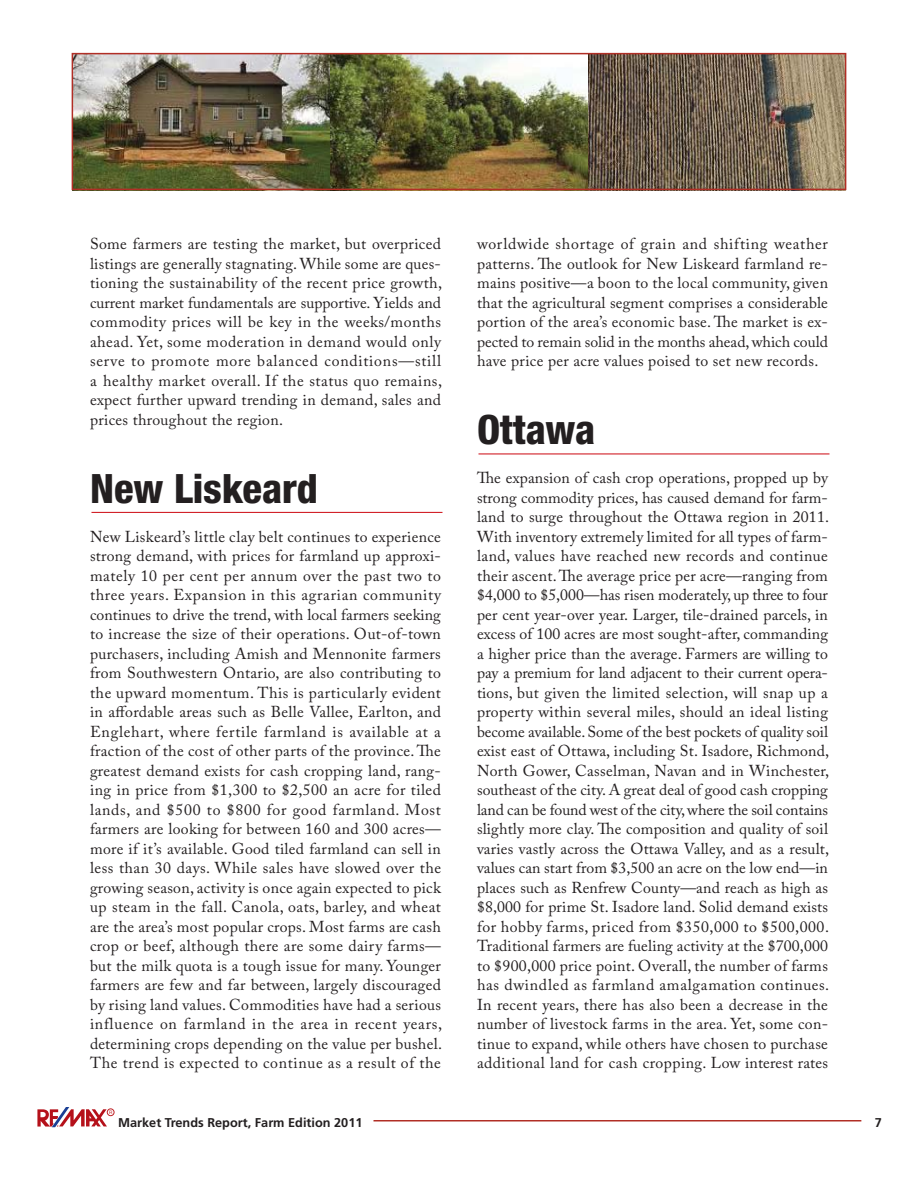
<style>
.page{position:relative;width:918px;height:1188px;background:#fff}
.page>*{position:absolute;margin:0;border:0;box-sizing:border-box;transform-origin:0 0}
.t1{font:800 condensed 40.5px "Helvetica Neue LT Std";color:#231f20}
.t2{font:15.75px/19.5px "Adobe Caslon Pro";letter-spacing:.02em;color:#231f20;text-align:justify}
.t3{font:700 12.75px "Frutiger LT Std";color:#231f20}
.t4{font:4.8px "Helvetica Neue LT Std";color:#be2025}
</style>
<div class="page">
<svg style="left:37px;top:1107px;width:70px;height:20px"></svg>
<div style="left:107px;top:1109px;width:7px;height:7px;border:1px solid #be2025;border-radius:50%"></div>
<hr style="left:374px;top:1120px;width:487px;height:2px;background:#b12e25">
<hr style="left:91px;top:512px;width:351px;height:1px;background:#d2232a">
<img style="left:588px;top:56px;width:255px;height:131px">
<img style="left:75px;top:56px;width:255px;height:131px">
<img style="left:330px;top:56px;width:258px;height:131px">
<hr style="left:478px;top:453px;width:351px;height:1px;background:#d2232a">
<div style="left:72px;top:53px;width:774px;height:137px;border:2px solid #b12e25"></div>
<p class="t2" style="left:90px;top:235px;width:354px">Some farmers are testing the market, but overpriced listings are generally stagnating. While some are ques&shy;tioning the sustainability of the recent price growth, current market fundamentals are supportive. Yields and commodity prices will be key in the weeks/months ahead. Yet, some moderation in demand would only serve to promote more balanced conditions—still a healthy market overall. If the status quo remains, expect further upward trending in demand, sales and prices throughout the region.</p>
<h1 class="t1" style="left:90px;top:474px;width:229px">New Liskeard</h1>
<p class="t2" style="left:90px;top:528px;width:354px">New Liskeard’s little clay belt continues to experience strong demand, with prices for farmland up approxi&shy;mately 10 per cent per annum over the past two to three years. Expansion in this agrarian community continues to drive the trend, with local farmers seeking to increase the size of their operations. Out-of-town purchasers, including Amish and Mennonite farmers from Southwestern Ontario, are also contributing to the upward momentum. This is particularly evident in affordable areas such as Belle Vallee, Earlton, and Englehart, where fertile farmland is available at a fraction of the cost of other parts of the province. The greatest demand exists for cash cropping land, rang&shy;ing in price from $1,300 to $2,500 an acre for tiled lands, and $500 to $800 for good farmland. Most farmers are looking for between 160 and 300 acres— more if it’s available. Good tiled farmland can sell in less than 30 days. While sales have slowed over the growing season, activity is once again expected to pick up steam in the fall. Canola, oats, barley, and wheat are the area’s most popular crops. Most farms are cash crop or beef, although there are some dairy farms— but the milk quota is a tough issue for many. Younger farmers are few and far between, largely discouraged by rising land values. Commodities have had a serious influence on farmland in the area in recent years, determining crops depending on the value per bushel.<br>The trend is expected to continue as a result of the</p>
<p class="t4" style="left:109px;top:1111px;width:5px">R</p>
<p class="t3" style="left:118px;top:1116px;width:246px">Market Trends Report, Farm Edition 2011</p>
<p class="t2" style="left:477px;top:235px;width:353px">worldwide shortage of grain and shifting weather patterns. The outlook for New Liskeard farmland re&shy;mains positive—a boon to the local community, given that the agricultural segment comprises a considerable portion of the area’s economic base. The market is ex&shy;pected to remain solid in the months ahead, which could have price per acre values poised to set new records.</p>
<h1 class="t1" style="left:477px;top:416px;width:120px">Ottawa</h1>
<p class="t2" style="left:477px;top:469px;width:354px">The expansion of cash crop operations, propped up by strong commodity prices, has caused demand for farm&shy;land to surge throughout the Ottawa region in 2011.<br>With inventory extremely limited for all types of farm&shy;land, values have reached new records and continue their ascent. The average price per acre—ranging from $4,000 to $5,000—has risen moderately, up three to four per cent year-over year. Larger, tile-drained parcels, in excess of 100 acres are most sought-after, commanding a higher price than the average. Farmers are willing to pay a premium for land adjacent to their current opera&shy;tions, but given the limited selection, will snap up a property within several miles, should an ideal listing become available. Some of the best pockets of quality soil exist east of Ottawa, including St. Isadore, Richmond, North Gower, Casselman, Navan and in Winchester, southeast of the city. A great deal of good cash cropping land can be found west of the city, where the soil contains slightly more clay. The composition and quality of soil varies vastly across the Ottawa Valley, and as a result, values can start from $3,500 an acre on the low end—in places such as Renfrew County—and reach as high as $8,000 for prime St. Isadore land. Solid demand exists for hobby farms, priced from $350,000 to $500,000.<br>Traditional farmers are fueling activity at the $700,000 to $900,000 price point. Overall, the number of farms has dwindled as farmland amalgamation continues.<br>In recent years, there has also been a decrease in the number of livestock farms in the area. Yet, some con&shy;tinue to expand, while others have chosen to purchase additional land for cash cropping. Low interest rates</p>
<p class="t3" style="left:875px;top:1116px;width:9px">7</p>
</div>
